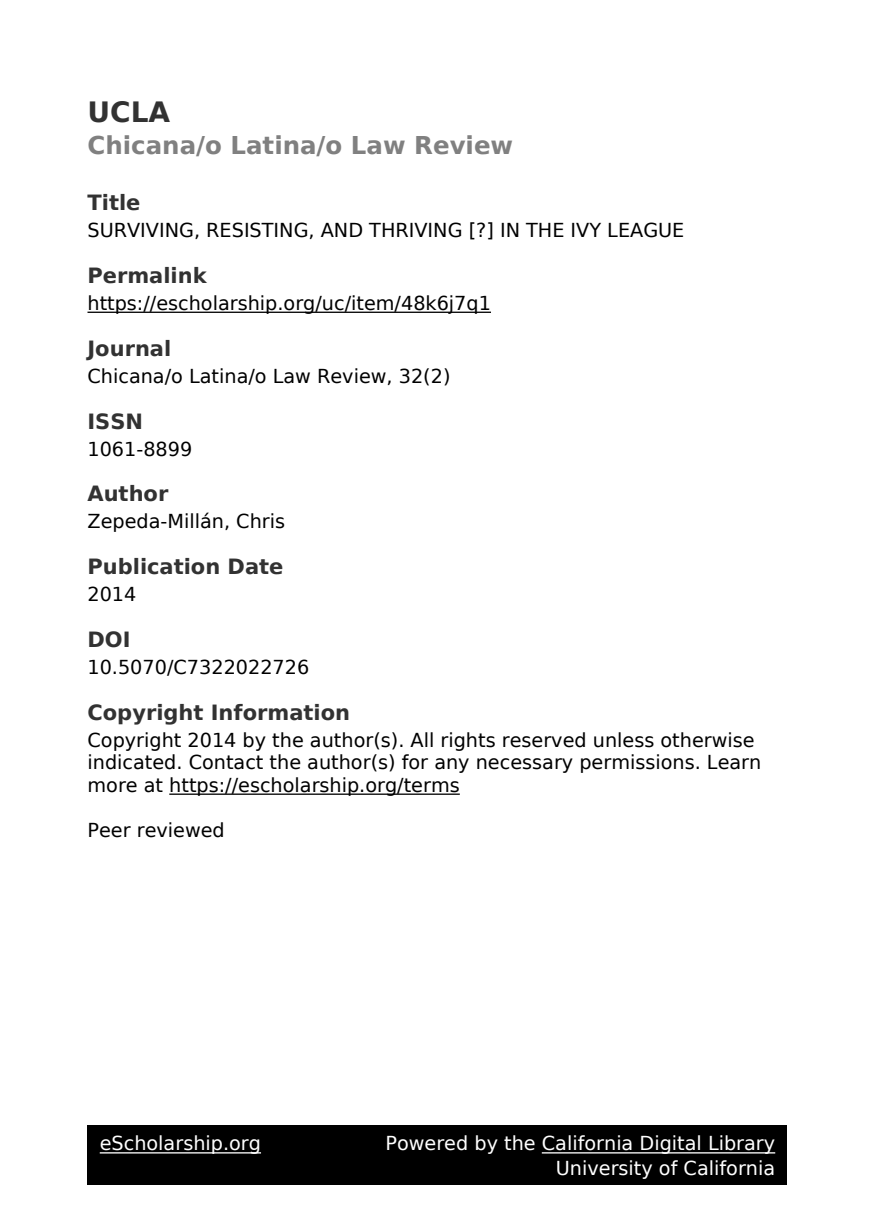
<style>
.page{position:relative;width:875px;height:1225px;background:#fff}
.page>*{position:absolute;margin:0;border:0;box-sizing:border-box;transform-origin:0 0}
.t1{font:700 28px "DejaVu Sans";color:#323232}
.t2{font:700 24.5px "DejaVu Sans";color:#808080}
.t3{font:700 21px "DejaVu Sans";color:#323232}
.t4{font:19.25px/22.4px "DejaVu Sans";color:#000}
.t5{font:19.25px/24.5px "DejaVu Sans";color:#fff;text-align:right}
</style>
<div class="page">
<hr style="left:88px;top:312px;width:403px;height:1px;background:#000">
<hr style="left:169px;top:794px;width:291px;height:1px;background:#000">
<div style="left:88px;top:1125px;width:700px;height:60px;background:#000"></div>
<hr style="left:100px;top:1152px;width:161px;height:2px;background:#fff">
<hr style="left:542px;top:1152px;width:233px;height:2px;background:#fff">
<h1 class="t1" style="left:88px;top:101px;width:84px">UCLA</h1>
<p class="t2" style="left:88px;top:136px;width:427px">Chicana/o Latina/o Law Review</p>
<p class="t3" style="left:88px;top:194px;width:54px">Title</p>
<p class="t4" style="left:88px;top:221px;width:598px">SURVIVING, RESISTING, AND THRIVING [?] IN THE IVY LEAGUE</p>
<p class="t3" style="left:88px;top:267px;width:121px">Permalink</p>
<p class="t4" style="left:88px;top:294px;width:405px">https://escholarship.org/uc/item/48k6j7q1</p>
<p class="t3" style="left:88px;top:340px;width:85px">Journal</p>
<p class="t4" style="left:88px;top:367px;width:365px">Chicana/o Latina/o Law Review, 32(2)</p>
<p class="t3" style="left:88px;top:413px;width:57px">ISSN</p>
<p class="t4" style="left:88px;top:439px;width:106px">1061-8899</p>
<p class="t3" style="left:88px;top:485px;width:82px">Author</p>
<p class="t4" style="left:88px;top:512px;width:199px">Zepeda-Millán, Chris</p>
<p class="t3" style="left:88px;top:558px;width:198px">Publication Date</p>
<p class="t4" style="left:88px;top:585px;width:50px">2014</p>
<p class="t3" style="left:88px;top:631px;width:45px">DOI</p>
<p class="t4" style="left:88px;top:658px;width:223px">10.5070/C7322022726</p>
<p class="t3" style="left:88px;top:704px;width:264px">Copyright Information</p>
<p class="t4" style="left:88px;top:731px;width:675px">Copyright 2014 by the author(s). All rights reserved unless otherwise indicated. Contact the author(s) for any necessary permissions. Learn more at https://escholarship.org/terms</p>
<p class="t4" style="left:88px;top:820px;width:139px">Peer reviewed</p>
<p class="t5" style="left:100px;top:1133px;width:163px">eScholarship.org</p>
<p class="t5" style="left:385px;top:1133px;width:391px">Powered by the California Digital Library<br>University of California</p>
</div>
